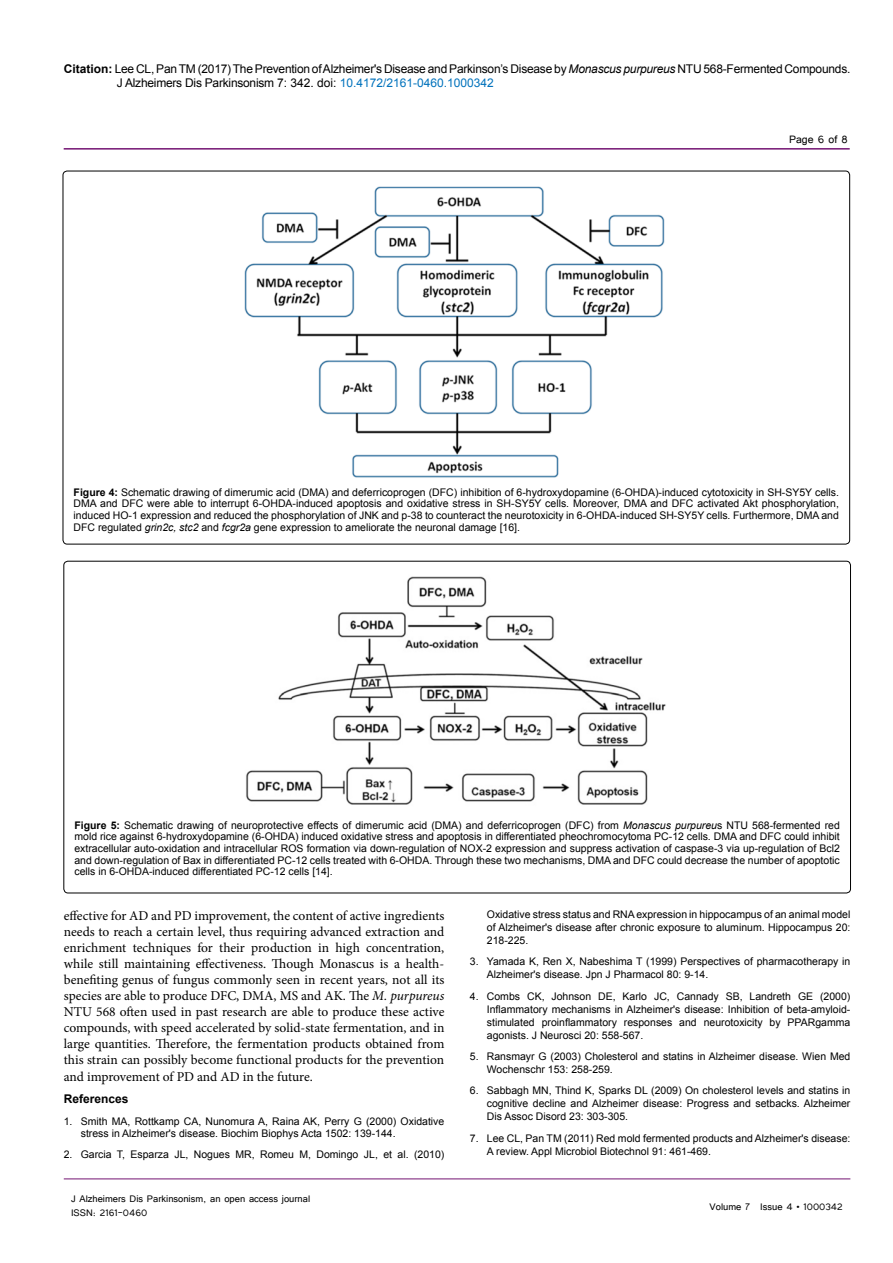
<style>
.page{position:relative;width:893px;height:1263px;background:#fff}
.page>*{position:absolute;margin:0;border:0;box-sizing:border-box;transform-origin:0 0}
.t1{font:13.5px/16px "Minion Pro";letter-spacing:-.005em;color:#000;text-align:justify}
.t2{font:13.5px "Tunga";color:#000}
.t3{font:12px/14.4px "Arial";letter-spacing:-.02em;color:#000}
.t4{font:12px/14.4px "Tunga";color:#000}
.t5{font:700 12px "Arial";color:#000}
.t6{font:10.5px/13px "Arial";color:#000;text-align:justify}
.s1{font-weight:700}
.s2{font-style:italic}
.s3{color:#0072bc}
</style>
<div class="page">
<hr style="left:64px;top:148px;width:786px;height:2px;background:#741472">
<hr style="left:64px;top:1179px;width:786px;height:1px;background:#741472">
<img style="left:246px;top:576px;width:420px;height:229px">
<img style="left:244px;top:186px;width:421px;height:292px">
<p class="t3" style="left:117px;top:61px;width:735px;text-indent:-53px"><span class="s1">Citation:</span> Lee CL, Pan TM (2017) The Prevention of Alzheimer's Disease and Parkinson’s Disease by <span class="s2">Monascus purpureus</span> NTU 568-Fermented Compounds.<br>J Alzheimers Dis Parkinsonism 7: 342. doi: <span class="s3">10.4172/2161-0460.1000342</span></p>
<p class="t2" style="left:789px;top:131px;width:60px">Page 6 of 8</p>
<p class="t6" style="left:74px;top:487px;width:767px;line-height:11.6px"><span class="s1">Figure 4:</span> Schematic drawing of dimerumic acid (DMA) and deferricoprogen (DFC) inhibition of 6-hydroxydopamine (6-OHDA)-induced cytotoxicity in SH-SY5Y cells.<br>DMA and DFC were able to interrupt 6-OHDA-induced apoptosis and oxidative stress in SH-SY5Y cells. Moreover, DMA and DFC activated Akt phosphorylation, induced HO-1 expression and reduced the phosphorylation of JNK and p-38 to counteract the neurotoxicity in 6-OHDA-induced SH-SY5Y cells. Furthermore, DMA and DFC regulated <span class="s2">grin2c, stc2</span> and <span class="s2">fcgr2a</span> gene expression to ameliorate the neuronal damage [16].</p>
<p class="t6" style="left:74px;top:819px;width:767px;line-height:11.6px"><span class="s1">Figure 5:</span> Schematic drawing of neuroprotective effects of dimerumic acid (DMA) and deferricoprogen (DFC) from <span class="s2">Monascus purpureu</span>s NTU 568-fermented red mold rice against 6-hydroxydopamine (6-OHDA) induced oxidative stress and apoptosis in differentiated pheochromocytoma PC-12 cells. DMA and DFC could inhibit extracellular auto-oxidation and intracellular ROS formation via down-regulation of NOX-2 expression and suppress activation of caspase-3 via up-regulation of Bcl2 and down-regulation of Bax in differentiated PC-12 cells treated with 6-OHDA. Through these two mechanisms, DMA and DFC could decrease the number of apoptotic cells in 6-OHDA-induced differentiated PC-12 cells [14].</p>
<p class="t1" style="left:64px;top:907px;width:382px">effective for AD and PD improvement, the content of active ingredients needs to reach a certain level, thus requiring advanced extraction and enrichment techniques for their production in high concentration, while still maintaining effectiveness. Though Monascus is a health&shy;benefiting genus of fungus commonly seen in recent years, not all its species are able to produce DFC, DMA, MS and AK. The <span class="s2">M. purpureus </span>NTU 568 often used in past research are able to produce these active compounds, with speed accelerated by solid-state fermentation, and in large quantities. Therefore, the fermentation products obtained from this strain can possibly become functional products for the prevention and improvement of PD and AD in the future.</p>
<p class="t5" style="left:64px;top:1091px;width:66px">References</p>
<p class="t6" style="left:81px;top:1115px;width:365px;line-height:12.6px;text-indent:-17px">1. Smith MA, Rottkamp CA, Nunomura A, Raina AK, Perry G (2000) Oxidative stress in Alzheimer's disease. Biochim Biophys Acta 1502: 139-144.</p>
<p class="t6" style="left:64px;top:1148px;width:382px">2. Garcia T, Esparza JL, Nogues MR, Romeu M, Domingo JL, et al. (2010)</p>
<p class="t4" style="left:71px;top:1190px;width:241px">J Alzheimers Dis Parkinsonism, an open access journal<br>ISSN: 2161-0460</p>
<p class="t6" style="left:487px;top:907px;width:365px">Oxidative stress status and RNA expression in hippocampus of an animal model of Alzheimer's disease after chronic exposure to aluminum. Hippocampus 20:<br>218-225.</p>
<p class="t6" style="left:487px;top:955px;width:365px;text-indent:-17px">3. Yamada K, Ren X, Nabeshima T (1999) Perspectives of pharmacotherapy in<br>Alzheimer's disease. Jpn J Pharmacol 80: 9-14.</p>
<p class="t6" style="left:487px;top:989px;width:365px;text-indent:-17px">4. Combs CK, Johnson DE, Karlo JC, Cannady SB, Landreth GE (2000)<br>Inflammatory mechanisms in Alzheimer's disease: Inhibition of beta-amyloid&shy;stimulated proinflammatory responses and neurotoxicity by PPARgamma agonists. J Neurosci 20: 558-567.</p>
<p class="t6" style="left:487px;top:1050px;width:365px;text-indent:-17px">5. Ransmayr G (2003) Cholesterol and statins in Alzheimer disease. Wien Med<br>Wochenschr 153: 258-259.</p>
<p class="t6" style="left:487px;top:1084px;width:365px;text-indent:-17px">6. Sabbagh MN, Thind K, Sparks DL (2009) On cholesterol levels and statins in cognitive decline and Alzheimer disease: Progress and setbacks. Alzheimer Dis Assoc Disord 23: 303-305.</p>
<p class="t6" style="left:487px;top:1132px;width:365px;text-indent:-17px">7. Lee CL, Pan TM (2011) Red mold fermented products and Alzheimer's disease:<br>A review. Appl Microbiol Biotechnol 91: 461-469.</p>
<p class="t4" style="left:709px;top:1199px;width:135px">Volume 7 Issue 4 • 1000342</p>
</div>
